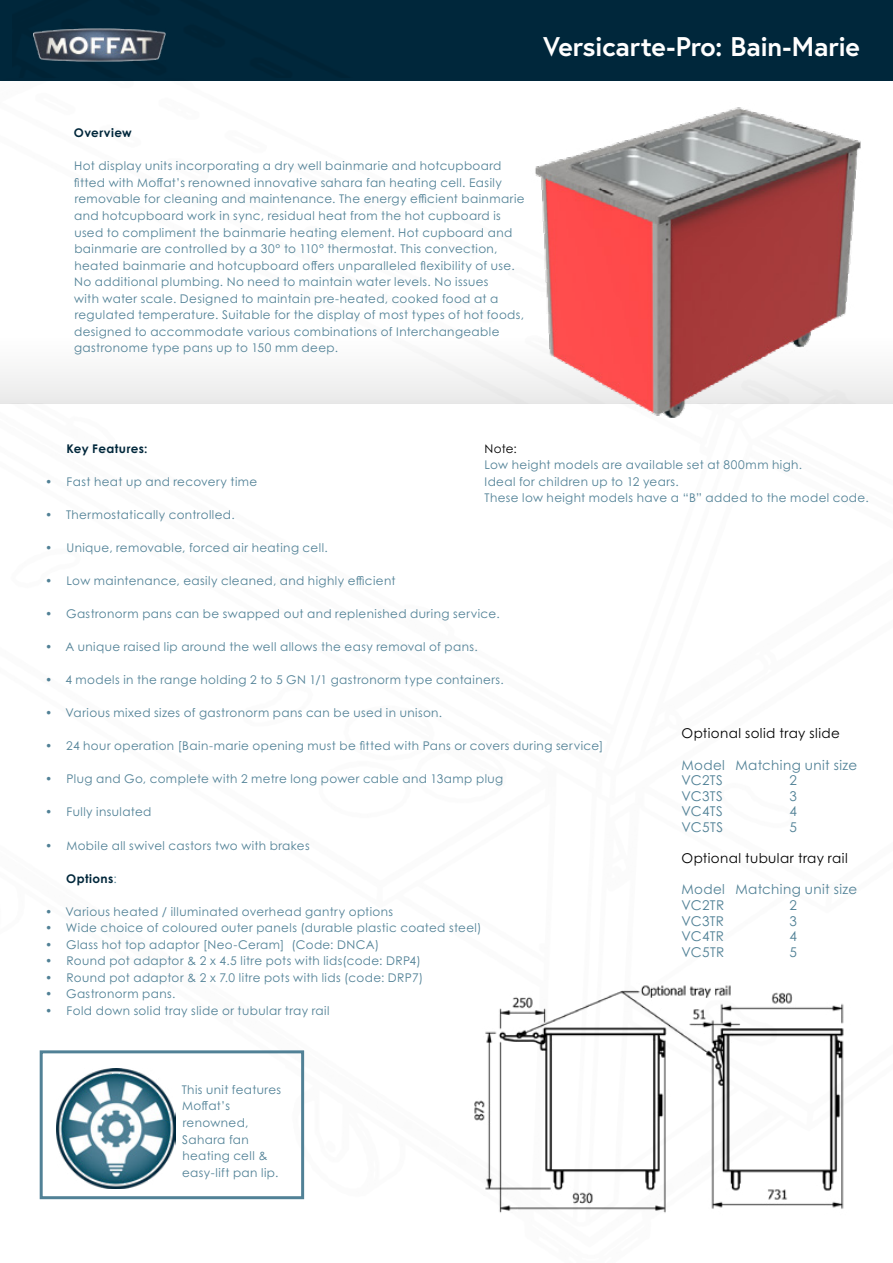
<style>
.page{position:relative;width:893px;height:1263px;background:#fff}
.page>*{position:absolute;margin:0;border:0;box-sizing:border-box;transform-origin:0 0}
.t1{font:700 27px "Europa";letter-spacing:-.015em;color:#fff}
.t2{font:13.5px/15.6px "Century Gothic Pro";letter-spacing:.025em;color:#518196}
.t3{font:13.5px "Century Gothic Pro";letter-spacing:.03em;color:#000}
.t4{font:12px/16.5px "Century Gothic Pro";letter-spacing:.035em;color:#518196}
.t5{font:700 12px "Century Gothic Pro";letter-spacing:.035em;color:#00273b}
.t6{font:12px "Century Gothic Pro";color:#000}
.s1{font-weight:400;color:#518196}
</style>
<div class="page">
<div style="left:0;top:0;width:893px;height:81px;background:#00273b"></div>
<div style="left:0;top:337px;width:893px;height:66px;background:#f5f5f5"></div>
<img style="left:513px;top:107px;width:380px;height:311px">
<svg style="left:39px;top:1050px;width:266px;height:150px"></svg>
<img style="left:474px;top:985px;width:370px;height:228px">
<img style="left:33px;top:29px;width:132px;height:32px">
<h1 class="t1" style="left:543px;top:28px;width:318px">Versicarte-Pro: Bain-Marie</h1>
<p class="t5" style="left:74px;top:125px;width:59px">Overview</p>
<p class="t4" style="left:74px;top:158px;width:452px">Hot display units incorporating a dry well bainmarie and hotcupboard fitted with Moffat’s renowned innovative sahara fan heating cell. Easily removable for cleaning and maintenance. The energy efficient bainmarie and hotcupboard work in sync, residual heat from the hot cupboard is used to compliment the bainmarie heating element. Hot cupboard and bainmarie are controlled by a 30° to 110° thermostat. This convection, heated bainmarie and hotcupboard offers unparalleled flexibility of use.<br>No additional plumbing. No need to maintain water levels. No issues<br>with water scale. Designed to maintain pre-heated, cooked food at a regulated temperature. Suitable for the display of most types of hot foods, designed to accommodate various combinations of Interchangeable gastronome type pans up to 150 mm deep.</p>
<p class="t6" style="left:485px;top:441px;width:34px">Note:</p>
<p class="t4" style="left:485px;top:456px;width:386px">Low height models are available set at 800mm high.<br>Ideal for children up to 12 years.<br>These low height models have a “B” added to the model code.</p>
<p class="t5" style="left:67px;top:441px;width:82px">Key Features:</p>
<p class="t4" style="left:45px;top:473px;width:214px">• Fast heat up and recovery time</p>
<p class="t4" style="left:45px;top:506px;width:191px">• Thermostatically controlled.</p>
<p class="t4" style="left:45px;top:539px;width:284px">• Unique, removable, forced air heating cell.</p>
<p class="t4" style="left:45px;top:572px;width:352px">• Low maintenance, easily cleaned, and highly efficient</p>
<p class="t4" style="left:45px;top:605px;width:456px">• Gastronorm pans can be swapped out and replenished during service.</p>
<p class="t4" style="left:45px;top:638px;width:434px">• A unique raised lip around the well allows the easy removal of pans.</p>
<p class="t4" style="left:45px;top:671px;width:460px">• 4 models in the range holding 2 to 5 GN 1/1 gastronorm type containers.</p>
<p class="t4" style="left:45px;top:704px;width:399px">• Various mixed sizes of gastronorm pans can be used in unison.</p>
<p class="t4" style="left:45px;top:737px;width:560px">• 24 hour operation [Bain-marie opening must be fitted with Pans or covers during service]</p>
<p class="t4" style="left:45px;top:771px;width:460px">• Plug and Go, complete with 2 metre long power cable and 13amp plug</p>
<p class="t4" style="left:45px;top:804px;width:108px">• Fully insulated</p>
<p class="t4" style="left:45px;top:837px;width:266px">• Mobile all swivel castors two with brakes</p>
<p class="t5" style="left:66px;top:871px;width:52px">Options<span class="s1">:</span></p>
<p class="t4" style="left:45px;top:903px;width:350px">• Various heated / illuminated overhead gantry options</p>
<p class="t4" style="left:45px;top:919px;width:438px">• Wide choice of coloured outer panels (durable plastic coated steel)</p>
<p class="t4" style="left:45px;top:936px;width:336px">• Glass hot top adaptor [Neo-Ceram] (Code: DNCA)</p>
<p class="t4" style="left:45px;top:952px;width:377px">• Round pot adaptor &amp; 2 x 4.5 litre pots with lids(code: DRP4)</p>
<p class="t4" style="left:45px;top:969px;width:380px">• Round pot adaptor &amp; 2 x 7.0 litre pots with lids (code: DRP7)</p>
<p class="t4" style="left:45px;top:986px;width:132px">• Gastronorm pans.</p>
<p class="t4" style="left:45px;top:1002px;width:286px">• Fold down solid tray slide or tubular tray rail</p>
<p class="t3" style="left:681px;top:725px;width:160px">Optional solid tray slide</p>
<p class="t2" style="left:681px;top:757px;width:177px">Model Matching unit size<br>VC2TS</p>
<p class="t2" style="left:789px;top:772px;width:9px">2</p>
<p class="t2" style="left:681px;top:788px;width:43px">VC3TS</p>
<p class="t2" style="left:789px;top:788px;width:9px">3</p>
<p class="t2" style="left:681px;top:803px;width:43px">VC4TS</p>
<p class="t2" style="left:789px;top:803px;width:9px">4</p>
<p class="t2" style="left:681px;top:819px;width:43px">VC5TS</p>
<p class="t2" style="left:789px;top:819px;width:9px">5</p>
<p class="t3" style="left:681px;top:850px;width:168px">Optional tubular tray rail</p>
<p class="t2" style="left:681px;top:881px;width:177px">Model Matching unit size<br>VC2TR</p>
<p class="t2" style="left:789px;top:897px;width:9px">2</p>
<p class="t2" style="left:681px;top:913px;width:44px">VC3TR</p>
<p class="t2" style="left:789px;top:913px;width:9px">3</p>
<p class="t2" style="left:681px;top:928px;width:44px">VC4TR</p>
<p class="t2" style="left:789px;top:928px;width:9px">4</p>
<p class="t2" style="left:681px;top:944px;width:44px">VC5TR</p>
<p class="t2" style="left:789px;top:944px;width:9px">5</p>
<p class="t4" style="left:182px;top:1081px;width:101px">This unit features<br>Moffat’s renowned,<br>Sahara fan heating cell &amp; easy-lift pan lip.</p>
</div>
